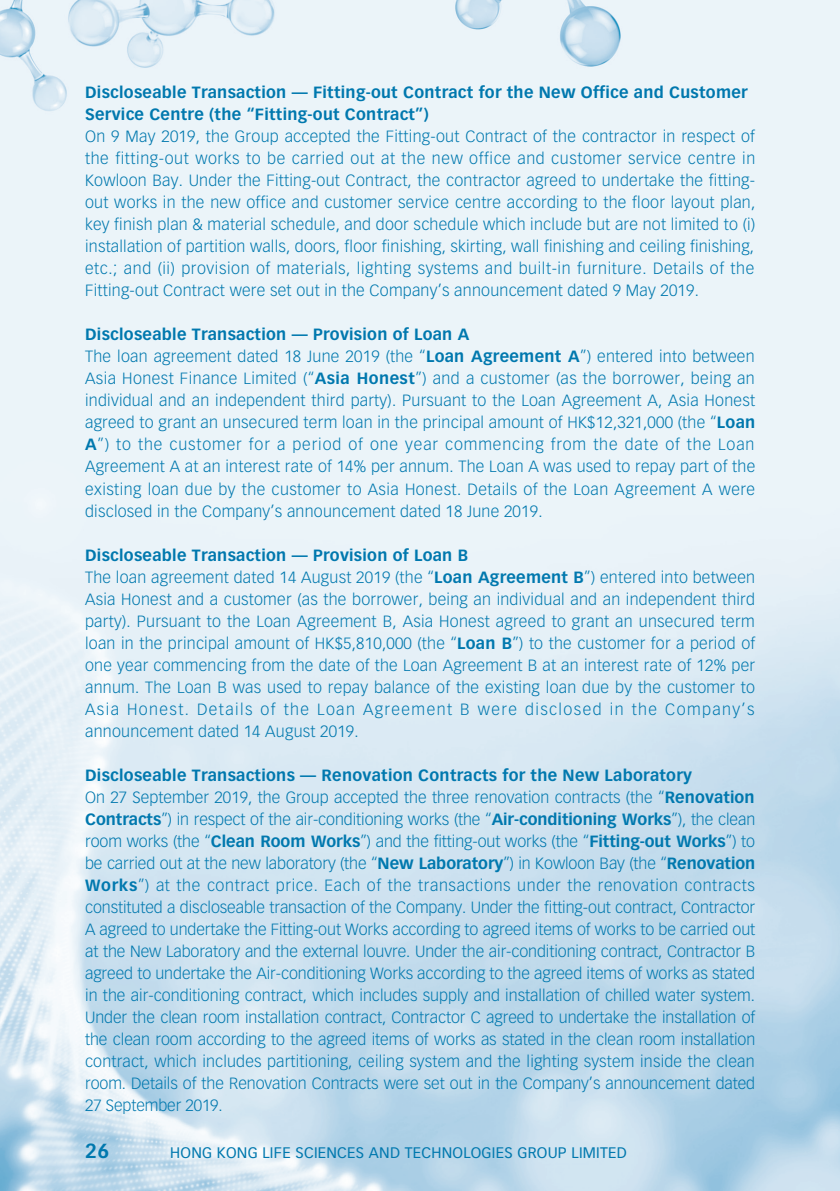
<style>
.page{position:relative;width:840px;height:1191px;background:#fff}
.page>*{position:absolute;margin:0;border:0;box-sizing:border-box;transform-origin:0 0}
.t1{font:700 20px "Vectora LT Std";color:#0078ae}
.t2{font:300 16px/22px "Vectora LT Std";letter-spacing:.015em;color:#0078ae}
.t3{font:300 16px/22px "Vectora LT Std";letter-spacing:-.005em;color:#0078ae}
.t4{font:700 16px/22px "Vectora LT Std";letter-spacing:.02em;color:#0078ae}
.t5{font:15px "Vectora LT Std";letter-spacing:.015em;color:#0078ae}
.s1{font-weight:700}
</style>
<div class="page">
<img style="left:0;top:0;width:839px;height:1191px">
<p class="t4" style="left:85px;top:82px;width:663px">Discloseable Transaction — Fitting-out Contract for the New Office and Customer<br>Service Centre (the “Fitting-out Contract”)</p>
<p class="t2" style="left:85px;top:126px;width:671px;text-align:justify">On 9 May 2019, the Group accepted the Fitting-out Contract of the contractor in respect of the fitting-out works to be carried out at the new office and customer service centre in Kowloon Bay. Under the Fitting-out Contract, the contractor agreed to undertake the fitting&shy;out works in the new office and customer service centre according to the floor layout plan, key finish plan &amp; material schedule, and door schedule which include but are not limited to (i) installation of partition walls, doors, floor finishing, skirting, wall finishing and ceiling finishing, etc.; and (ii) provision of materials, lighting systems and built-in furniture. Details of the Fitting-out Contract were set out in the Company’s announcement dated 9 May 2019.</p>
<p class="t2" style="left:85px;top:324px;width:671px"><span class="s1">Discloseable Transaction — Provision of Loan A<br></span>The loan agreement dated 18 June 2019 (the “<span class="s1">Loan Agreement A</span>”) entered into between Asia Honest Finance Limited (“<span class="s1">Asia Honest</span>”) and a customer (as the borrower, being an individual and an independent third party). Pursuant to the Loan Agreement A, Asia Honest agreed to grant an unsecured term loan in the principal amount of HK$12,321,000 (the “<span class="s1">Loan A</span>”) to the customer for a period of one year commencing from the date of the Loan Agreement A at an interest rate of 14% per annum. The Loan A was used to repay part of the existing loan due by the customer to Asia Honest. Details of the Loan Agreement A were disclosed in the Company’s announcement dated 18 June 2019.</p>
<p class="t2" style="left:85px;top:544px;width:671px"><span class="s1">Discloseable Transaction — Provision of Loan B<br></span>The loan agreement dated 14 August 2019 (the “<span class="s1">Loan Agreement B</span>”) entered into between Asia Honest and a customer (as the borrower, being an individual and an independent third party). Pursuant to the Loan Agreement B, Asia Honest agreed to grant an unsecured term loan in the principal amount of HK$5,810,000 (the “<span class="s1">Loan B</span>”) to the customer for a period of one year commencing from the date of the Loan Agreement B at an interest rate of 12% per annum. The Loan B was used to repay balance of the existing loan due by the customer to Asia Honest. Details of the Loan Agreement B were disclosed in the Company’s announcement dated 14 August 2019.</p>
<p class="t3" style="left:85px;top:764px;width:671px"><span class="s1">Discloseable Transactions — Renovation Contracts for the New Laboratory<br></span>On 27 September 2019, the Group accepted the three renovation contracts (the “<span class="s1">Renovation Contracts</span>”) in respect of the air-conditioning works (the “<span class="s1">Air-conditioning Works</span>”), the clean room works (the “<span class="s1">Clean Room Works</span>”) and the fitting-out works (the “<span class="s1">Fitting-out Works</span>”) to be carried out at the new laboratory (the “<span class="s1">New Laboratory</span>”) in Kowloon Bay (the “<span class="s1">Renovation Works</span>”) at the contract price. Each of the transactions under the renovation contracts constituted a discloseable transaction of the Company. Under the fitting-out contract, Contractor A agreed to undertake the Fitting-out Works according to agreed items of works to be carried out at the New Laboratory and the external louvre. Under the air-conditioning contract, Contractor B agreed to undertake the Air-conditioning Works according to the agreed items of works as stated in the air-conditioning contract, which includes supply and installation of chilled water system.<br>Under the clean room installation contract, Contractor C agreed to undertake the installation of the clean room according to the agreed items of works as stated in the clean room installation contract, which includes partitioning, ceiling system and the lighting system inside the clean room. Details of the Renovation Contracts were set out in the Company’s announcement dated 27 September 2019.</p>
<p class="t1" style="left:85px;top:1139px;width:26px">26</p>
<p class="t5" style="left:170px;top:1143px;width:458px">HONG KONG LIFE SCIENCES AND TECHNOLOGIES GROUP LIMITED</p>
</div>
